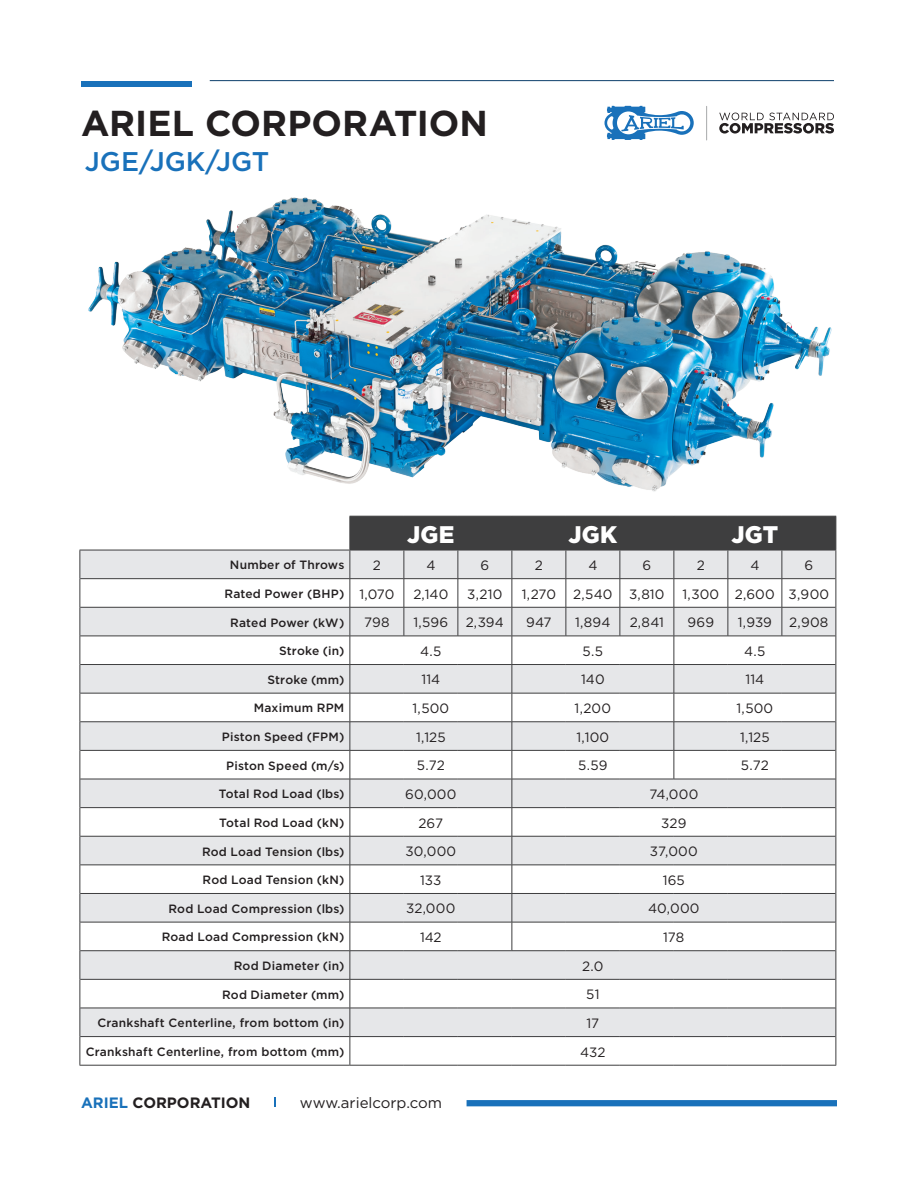
<style>
.page{position:relative;width:918px;height:1188px;background:#fff}
.page>*{position:absolute;margin:0;border:0;box-sizing:border-box;transform-origin:0 0}
.t1{font:700 36px "Gotham";color:#231f20}
.t2{font:500 27px "Gotham";color:#1971ba}
.t3{font:900 24px "Gotham";letter-spacing:.01em;color:#fff}
.Chart_Numbers{font:15px "Gotham";color:#231f20}
.Chart_Numbers-2{font:700 15px "Gotham";color:#231f20}
.t4{font:13.5px "Gotham";letter-spacing:.005em;color:#231f20}
.Frame_black{font:500 12px "Gotham";letter-spacing:.015em;color:#231f20}
.s1{color:#1971ba}
</style>
<div class="page">
<img style="left:88px;top:197px;width:744px;height:295px">
<svg style="left:81px;top:551px;width:269px;height:485px;fill:#e6e7e9"></svg>
<svg style="left:80px;top:551px;width:1px;height:514px"></svg>
<hr style="left:80px;top:1065px;width:270px;height:1px;background:#3e3e3f">
<hr style="left:350px;top:1065px;width:54px;height:1px;background:#3e3e3f">
<hr style="left:404px;top:1065px;width:54px;height:1px;background:#3e3e3f">
<hr style="left:458px;top:1065px;width:54px;height:1px;background:#3e3e3f">
<hr style="left:512px;top:1065px;width:54px;height:1px;background:#3e3e3f">
<hr style="left:566px;top:1065px;width:54px;height:1px;background:#3e3e3f">
<hr style="left:620px;top:1065px;width:54px;height:1px;background:#3e3e3f">
<hr style="left:674px;top:1065px;width:54px;height:1px;background:#3e3e3f">
<hr style="left:728px;top:1065px;width:54px;height:1px;background:#3e3e3f">
<hr style="left:782px;top:1065px;width:54px;height:1px;background:#3e3e3f">
<hr style="left:80px;top:578px;width:270px;height:1px;background:#3e3e3f">
<hr style="left:80px;top:607px;width:270px;height:1px;background:#3e3e3f">
<hr style="left:80px;top:636px;width:270px;height:1px;background:#3e3e3f">
<hr style="left:80px;top:664px;width:270px;height:1px;background:#3e3e3f">
<hr style="left:80px;top:693px;width:270px;height:1px;background:#3e3e3f">
<hr style="left:80px;top:722px;width:270px;height:1px;background:#3e3e3f">
<hr style="left:80px;top:750px;width:270px;height:1px;background:#3e3e3f">
<hr style="left:80px;top:779px;width:270px;height:1px;background:#3e3e3f">
<hr style="left:80px;top:807px;width:270px;height:1px;background:#3e3e3f">
<hr style="left:80px;top:836px;width:270px;height:1px;background:#3e3e3f">
<hr style="left:80px;top:865px;width:270px;height:1px;background:#3e3e3f">
<hr style="left:80px;top:893px;width:270px;height:1px;background:#3e3e3f">
<hr style="left:80px;top:922px;width:270px;height:1px;background:#3e3e3f">
<hr style="left:80px;top:950px;width:270px;height:1px;background:#3e3e3f">
<hr style="left:80px;top:979px;width:270px;height:1px;background:#3e3e3f">
<hr style="left:80px;top:1008px;width:270px;height:1px;background:#3e3e3f">
<hr style="left:80px;top:1036px;width:270px;height:1px;background:#3e3e3f">
<svg style="left:350px;top:516px;width:487px;height:549px"></svg>
<hr style="left:404px;top:1036px;width:54px;height:1px;background:#3e3e3f">
<hr style="left:458px;top:1036px;width:54px;height:1px;background:#3e3e3f">
<hr style="left:512px;top:1036px;width:54px;height:1px;background:#3e3e3f">
<hr style="left:566px;top:1036px;width:54px;height:1px;background:#3e3e3f">
<hr style="left:620px;top:1036px;width:54px;height:1px;background:#3e3e3f">
<hr style="left:674px;top:1036px;width:54px;height:1px;background:#3e3e3f">
<hr style="left:728px;top:1036px;width:54px;height:1px;background:#3e3e3f">
<hr style="left:782px;top:1036px;width:54px;height:1px;background:#3e3e3f">
<hr style="left:350px;top:516px;width:54px;height:1px;background:#3e3e3f">
<hr style="left:404px;top:516px;width:54px;height:1px;background:#3e3e3f">
<hr style="left:458px;top:516px;width:54px;height:1px;background:#3e3e3f">
<hr style="left:512px;top:516px;width:54px;height:1px;background:#3e3e3f">
<hr style="left:512px;top:517px;width:1px;height:33px;background:#3e3e3f">
<hr style="left:566px;top:516px;width:54px;height:1px;background:#3e3e3f">
<hr style="left:620px;top:516px;width:54px;height:1px;background:#3e3e3f">
<hr style="left:674px;top:516px;width:54px;height:1px;background:#3e3e3f">
<hr style="left:674px;top:517px;width:1px;height:33px;background:#3e3e3f">
<hr style="left:728px;top:516px;width:54px;height:1px;background:#3e3e3f">
<hr style="left:782px;top:516px;width:54px;height:1px;background:#3e3e3f">
<hr style="left:836px;top:517px;width:1px;height:33px;background:#3e3e3f">
<hr style="left:350px;top:550px;width:54px;height:1px;background:#3e3e3f">
<hr style="left:404px;top:550px;width:54px;height:1px;background:#3e3e3f">
<hr style="left:458px;top:550px;width:54px;height:1px;background:#3e3e3f">
<hr style="left:512px;top:550px;width:54px;height:1px;background:#3e3e3f">
<hr style="left:566px;top:550px;width:54px;height:1px;background:#3e3e3f">
<hr style="left:620px;top:550px;width:54px;height:1px;background:#3e3e3f">
<hr style="left:674px;top:550px;width:54px;height:1px;background:#3e3e3f">
<hr style="left:728px;top:550px;width:54px;height:1px;background:#3e3e3f">
<hr style="left:782px;top:550px;width:54px;height:1px;background:#3e3e3f">
<hr style="left:350px;top:517px;width:1px;height:33px;background:#3e3e3f">
<hr style="left:80px;top:550px;width:270px;height:1px;background:#3e3e3f">
<div style="left:81px;top:81px;width:110px;height:6px;background:#1971ba"></div>
<hr style="left:210px;top:80px;width:624px;height:1px;background:#0d3f6c">
<hr style="left:706px;top:106px;width:1px;height:34px;background:#b2b4b5">
<svg style="left:719px;top:113px;width:115px;height:21px"></svg>
<svg style="left:604px;top:106px;width:90px;height:34px"></svg>
<svg style="left:467px;top:1100px;width:370px;height:6px;background:#1c72ba"></svg>
<svg style="left:274px;top:1097px;width:2px;height:9px"></svg>
<p class="t1" style="left:81px;top:102px;width:408px">ARIEL CORPORATION</p>
<p class="t2" style="left:85px;top:146px;width:186px">JGE/JGK/JGT</p>
<p class="t3" style="left:407px;top:521px;width:49px">JGE</p>
<p class="t3" style="left:568px;top:521px;width:50px">JGK</p>
<p class="t3" style="left:732px;top:521px;width:48px">JGT</p>
<p class="Frame_black" style="left:230px;top:558px;width:116px">Number of Throws</p>
<p class="t4" style="left:373px;top:558px;width:10px">2</p>
<p class="t4" style="left:426px;top:558px;width:11px">4</p>
<p class="t4" style="left:481px;top:558px;width:10px">6</p>
<p class="t4" style="left:535px;top:558px;width:10px">2</p>
<p class="t4" style="left:588px;top:558px;width:11px">4</p>
<p class="t4" style="left:643px;top:558px;width:10px">6</p>
<p class="t4" style="left:697px;top:558px;width:10px">2</p>
<p class="t4" style="left:750px;top:558px;width:11px">4</p>
<p class="t4" style="left:805px;top:558px;width:10px">6</p>
<p class="Frame_black" style="left:225px;top:587px;width:121px">Rated Power (BHP)</p>
<p class="t4" style="left:359px;top:586px;width:36px">1,070</p>
<p class="t4" style="left:413px;top:586px;width:36px">2,140</p>
<p class="t4" style="left:467px;top:586px;width:37px">3,210</p>
<p class="t4" style="left:522px;top:586px;width:36px">1,270</p>
<p class="t4" style="left:573px;top:586px;width:41px">2,540</p>
<p class="t4" style="left:629px;top:586px;width:37px">3,810</p>
<p class="t4" style="left:683px;top:586px;width:38px">1,300</p>
<p class="t4" style="left:735px;top:586px;width:41px">2,600</p>
<p class="t4" style="left:789px;top:586px;width:42px">3,900</p>
<p class="Frame_black" style="left:230px;top:616px;width:116px">Rated Power (kW)</p>
<p class="t4" style="left:364px;top:615px;width:27px">798</p>
<p class="t4" style="left:413px;top:615px;width:36px">1,596</p>
<p class="t4" style="left:466px;top:615px;width:40px">2,394</p>
<p class="t4" style="left:526px;top:615px;width:27px">947</p>
<p class="t4" style="left:575px;top:615px;width:37px">1,894</p>
<p class="t4" style="left:630px;top:615px;width:36px">2,841</p>
<p class="t4" style="left:688px;top:615px;width:28px">969</p>
<p class="t4" style="left:738px;top:615px;width:36px">1,939</p>
<p class="t4" style="left:789px;top:615px;width:41px">2,908</p>
<p class="Frame_black" style="left:279px;top:644px;width:67px">Stroke (in)</p>
<p class="t4" style="left:420px;top:644px;width:23px">4.5</p>
<p class="t4" style="left:583px;top:644px;width:22px">5.5</p>
<p class="t4" style="left:744px;top:644px;width:23px">4.5</p>
<p class="Frame_black" style="left:267px;top:673px;width:78px">Stroke (mm)</p>
<p class="t4" style="left:421px;top:672px;width:20px">114</p>
<p class="t4" style="left:581px;top:672px;width:25px">140</p>
<p class="t4" style="left:745px;top:672px;width:20px">114</p>
<p class="Frame_black" style="left:254px;top:701px;width:92px">Maximum RPM</p>
<p class="t4" style="left:412px;top:701px;width:38px">1,500</p>
<p class="t4" style="left:575px;top:701px;width:38px">1,200</p>
<p class="t4" style="left:736px;top:701px;width:38px">1,500</p>
<p class="Frame_black" style="left:222px;top:730px;width:124px">Piston Speed (FPM)</p>
<p class="t4" style="left:416px;top:729px;width:31px">1,125</p>
<p class="t4" style="left:576px;top:729px;width:34px">1,100</p>
<p class="t4" style="left:740px;top:729px;width:31px">1,125</p>
<p class="Frame_black" style="left:226px;top:759px;width:120px">Piston Speed (m/s)</p>
<p class="t4" style="left:417px;top:758px;width:29px">5.72</p>
<p class="t4" style="left:578px;top:758px;width:31px">5.59</p>
<p class="t4" style="left:741px;top:758px;width:29px">5.72</p>
<p class="Frame_black" style="left:219px;top:787px;width:127px">Total Rod Load (lbs)</p>
<p class="t4" style="left:405px;top:787px;width:53px">60,000</p>
<p class="t4" style="left:649px;top:787px;width:51px">74,000</p>
<p class="Frame_black" style="left:219px;top:816px;width:127px">Total Rod Load (kN)</p>
<p class="t4" style="left:418px;top:815px;width:26px">267</p>
<p class="t4" style="left:661px;top:815px;width:27px">329</p>
<p class="Frame_black" style="left:202px;top:845px;width:144px">Rod Load Tension (lbs)</p>
<p class="t4" style="left:406px;top:844px;width:52px">30,000</p>
<p class="t4" style="left:650px;top:844px;width:49px">37,000</p>
<p class="Frame_black" style="left:203px;top:873px;width:143px">Rod Load Tension (kN)</p>
<p class="t4" style="left:420px;top:873px;width:23px">133</p>
<p class="t4" style="left:663px;top:873px;width:24px">165</p>
<p class="Frame_black" style="left:168px;top:902px;width:177px">Rod Load Compression (lbs)</p>
<p class="t4" style="left:406px;top:901px;width:51px">32,000</p>
<p class="t4" style="left:648px;top:901px;width:53px">40,000</p>
<p class="Frame_black" style="left:162px;top:930px;width:184px">Road Load Compression (kN)</p>
<p class="t4" style="left:420px;top:930px;width:23px">142</p>
<p class="t4" style="left:663px;top:930px;width:23px">178</p>
<p class="Frame_black" style="left:234px;top:959px;width:112px">Rod Diameter (in)</p>
<p class="t4" style="left:582px;top:958px;width:23px">2.0</p>
<p class="Frame_black" style="left:222px;top:988px;width:124px">Rod Diameter (mm)</p>
<p class="t4" style="left:586px;top:987px;width:15px">51</p>
<p class="Frame_black" style="left:97px;top:1016px;width:249px">Crankshaft Centerline, from bottom (in)</p>
<p class="t4" style="left:587px;top:1016px;width:14px">17</p>
<p class="Frame_black" style="left:86px;top:1045px;width:260px">Crankshaft Centerline, from bottom (mm)</p>
<p class="t4" style="left:580px;top:1044px;width:27px">432</p>
<p class="Chart_Numbers-2" style="left:81px;top:1094px;width:171px"><span class="s1">ARIEL</span> CORPORATION</p>
<p class="Chart_Numbers" style="left:300px;top:1094px;width:144px">www.arielcorp.com</p>
</div>
